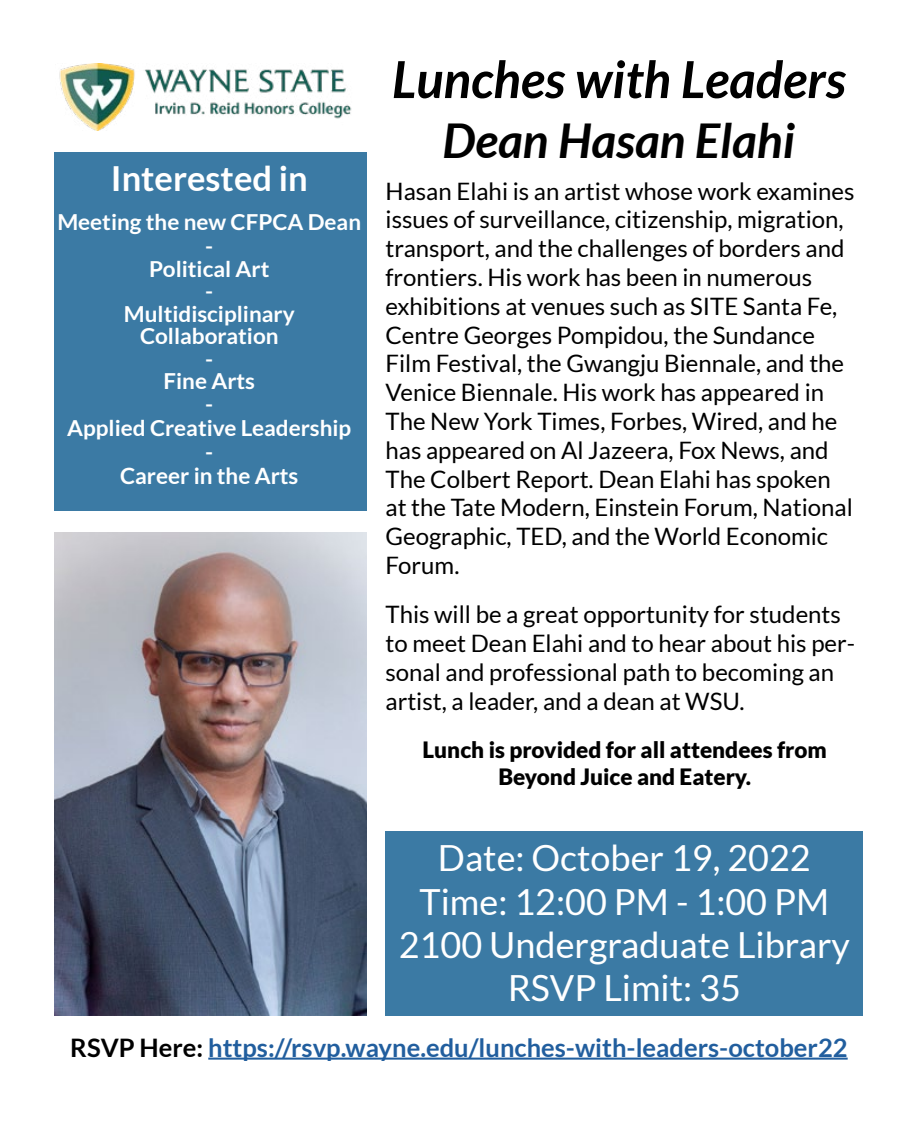
<style>
.page{position:relative;width:918px;height:1134px;background:#fff}
.page>*{position:absolute;margin:0;border:0;box-sizing:border-box;transform-origin:0 0}
.t1{font:italic 700 51px "Lato";color:#000}
.t2{font:italic 700 48px "Lato";color:#000}
.t3{font:36px/43.2px "Lato";color:#fff;text-align:center}
.t4{font:700 34.5px "Lato";color:#fff}
.t5{font:700 25.5px "Lato";color:#215e9e}
.t6{font:24px/28.8px "Lato";color:#000}
.t7{font:900 22.5px/27px "Lato";color:#000;text-align:center}
.t8{font:700 22.5px/24.3px "Lato";color:#fff;text-align:center}
.t9{font:700 22.05px/22.8px "Lato";color:#fff;text-align:center}
.s1{color:#000}
</style>
<div class="page">
<img style="left:59px;top:63px;width:293px;height:67px">
<div style="left:54px;top:152px;width:312px;height:359px;background:#3b7aa4"></div>
<div style="left:386px;top:832px;width:477px;height:184px;background:#3b7aa4"></div>
<hr style="left:208px;top:1058px;width:640px;height:2px;background:#215e9e">
<img style="left:54px;top:533px;width:312px;height:483px">
<h3 class="t4" style="left:111px;top:159px;width:198px">Interested in</h3>
<p class="t9" style="left:57px;top:211px;width:305px">Meeting the new CFPCA Dean -<br>Political Art<br>-<br>Multidisciplinary<br>Collaboration<br>-<br>Fine Arts<br>-<br>Applied Creative Leadership</p>
<p class="t8" style="left:120px;top:439px;width:180px">-<br>Career in the Arts</p>
<h1 class="t1" style="left:392px;top:50px;width:455px">Lunches with Leaders</h1>
<h2 class="t2" style="left:442px;top:113px;width:354px">Dean Hasan Elahi</h2>
<p class="t6" style="left:386px;top:176px;width:471px">Hasan Elahi is an artist whose work examines issues of surveillance, citizenship, migration, transport, and the challenges of borders and frontiers. His work has been in numerous exhibitions at venues such as SITE Santa Fe, Centre Georges Pompidou, the Sundance Film Festival, the Gwangju Biennale, and the Venice Biennale. His work has appeared in The New York Times, Forbes, Wired, and he has appeared on Al Jazeera, Fox News, and The Colbert Report. Dean Elahi has spoken at the Tate Modern, Einstein Forum, National Geographic, TED, and the World Economic Forum.</p>
<p class="t6" style="left:386px;top:600px;width:471px">This will be a great opportunity for students to meet Dean Elahi and to hear about his per&shy;sonal and professional path to becoming an artist, a leader, and a dean at WSU.</p>
<p class="t7" style="left:423px;top:735px;width:406px">Lunch is provided for all attendees from<br>Beyond Juice and Eatery.</p>
<h3 class="t3" style="left:399px;top:837px;width:453px">Date: October 19, 2022<br>Time: 12:00 PM - 1:00 PM<br>2100 Undergraduate Library<br>RSVP Limit: 35</h3>
<p class="t5" style="left:70px;top:1033px;width:779px"><span class="s1">RSVP Here:</span> https://rsvp.wayne.edu/lunches-with-leaders-october22</p>
</div>
